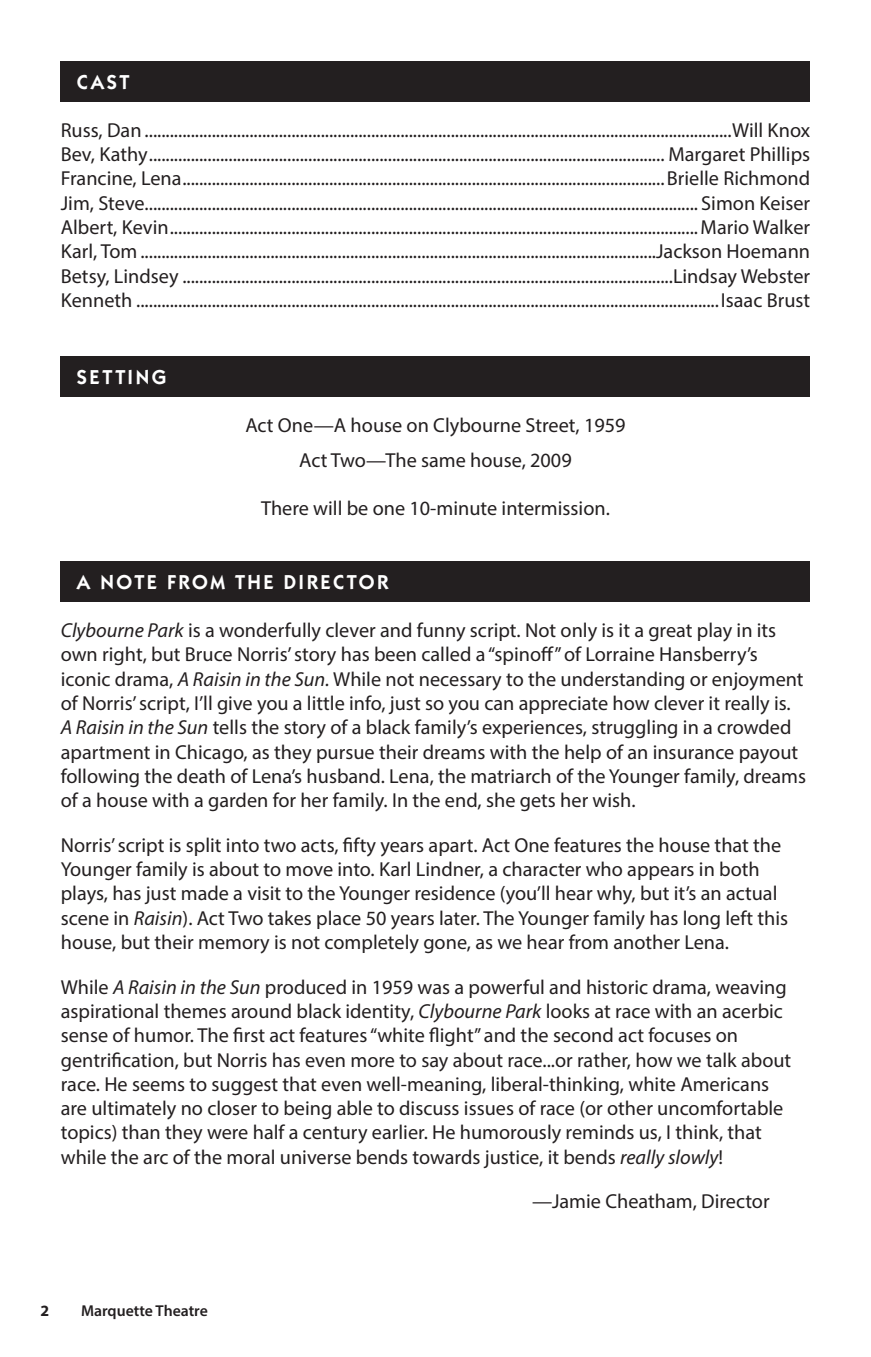
<style>
.page{position:relative;width:871px;height:1357px;background:#fff}
.page>*{position:absolute;margin:0;border:0;box-sizing:border-box;transform-origin:0 0}
.t1{font:20.25px/24.3px "Myriad Pro";color:#231f20}
.t2{font:600 20.25px "Itc Kabel";letter-spacing:.125em;color:#fff}
.t3{font:600 15.75px "Myriad Pro";color:#231f20}
.t4{font:700 15.75px "Myriad Pro";color:#231f20}
.s1{font-style:italic}
</style>
<div class="page">
<div style="left:61px;top:61px;width:749px;height:40px;background:#231f20"></div>
<div style="left:61px;top:356px;width:749px;height:41px;background:#231f20"></div>
<div style="left:61px;top:561px;width:749px;height:41px;background:#231f20"></div>
<p class="t2" style="left:77px;top:70px;width:54px">CAST</p>
<p class="t1" style="left:61px;top:117px;width:751px">Russ, Dan ............................................................................................................................................Will Knox</p>
<p class="t1" style="left:61px;top:142px;width:751px">Bev, Kathy........................................................................................................................... Margaret Phillips</p>
<p class="t1" style="left:61px;top:166px;width:751px">Francine, Lena...................................................................................................................Brielle Richmond</p>
<p class="t1" style="left:61px;top:190px;width:751px">Jim, Steve.................................................................................................................................... Simon Keiser</p>
<p class="t1" style="left:61px;top:215px;width:751px">Albert, Kevin..............................................................................................................................Mario Walker</p>
<p class="t1" style="left:61px;top:239px;width:751px">Karl, Tom ...........................................................................................................................Jackson Hoemann</p>
<p class="t1" style="left:61px;top:263px;width:751px">Betsy, Lindsey .....................................................................................................................Lindsay Webster</p>
<p class="t1" style="left:61px;top:288px;width:751px">Kenneth ...........................................................................................................................................Isaac Brust</p>
<p class="t2" style="left:77px;top:365px;width:91px">SETTING</p>
<p class="t1" style="left:245px;top:413px;width:382px">Act One—A house on Clybourne Street, 1959</p>
<p class="t1" style="left:299px;top:447px;width:274px">Act Two—The same house, 2009</p>
<p class="t1" style="left:261px;top:496px;width:350px">There will be one 10-minute intermission.</p>
<p class="t2" style="left:77px;top:570px;width:313px">A NOTE FROM THE DIRECTOR</p>
<p class="t1" style="left:61px;top:618px;width:747px"><span class="s1">Clybourne Park</span> is a wonderfully clever and funny script. Not only is it a great play in its own right, but Bruce Norris’ story has been called a “spinoff” of Lorraine Hansberry’s iconic drama, <span class="s1">A Raisin in the Sun.</span> While not necessary to the understanding or enjoyment of Norris’ script, I’ll give you a little info, just so you can appreciate how clever it really is.<br><span class="s1">A Raisin in the Sun</span> tells the story of a black family’s experiences, struggling in a crowded apartment in Chicago, as they pursue their dreams with the help of an insurance payout following the death of Lena’s husband. Lena, the matriarch of the Younger family, dreams of a house with a garden for her family. In the end, she gets her wish.</p>
<p class="t1" style="left:61px;top:832px;width:729px">Norris’ script is split into two acts, fifty years apart. Act One features the house that the Younger family is about to move into. Karl Lindner, a character who appears in both plays, has just made a visit to the Younger residence (you’ll hear why, but it’s an actual scene in <span class="s1">Raisin</span>). Act Two takes place 50 years later. The Younger family has long left this house, but their memory is not completely gone, as we hear from another Lena.</p>
<p class="t1" style="left:61px;top:974px;width:732px">While <span class="s1">A Raisin in the Sun</span> produced in 1959 was a powerful and historic drama, weaving aspirational themes around black identity, <span class="s1">Clybourne Park</span> looks at race with an acerbic sense of humor. The first act features “white flight” and the second act focuses on gentrification, but Norris has even more to say about race...or rather, how we talk about race. He seems to suggest that even well-meaning, liberal-thinking, white Americans are ultimately no closer to being able to discuss issues of race (or other uncomfortable topics) than they were half a century earlier. He humorously reminds us, I think, that while the arc of the moral universe bends towards justice, it bends <span class="s1">really slowly</span>!</p>
<p class="t1" style="left:532px;top:1189px;width:239px">—Jamie Cheatham, Director</p>
<p class="t4" style="left:40px;top:1301px;width:10px">2</p>
<p class="t3" style="left:81px;top:1301px;width:128px">Marquette Theatre</p>
</div>
